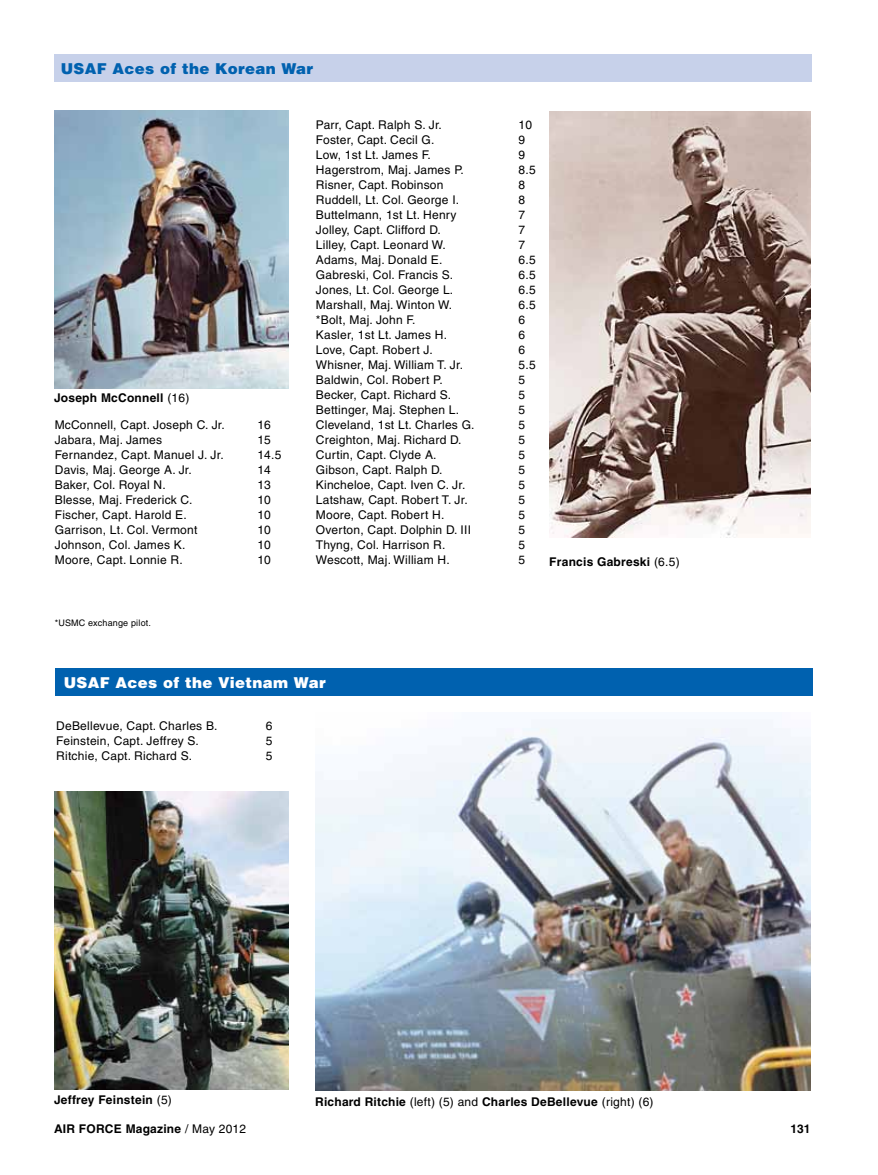
<style>
.page{position:relative;width:878px;height:1175px;background:#fff}
.page>*{position:absolute;margin:0;border:0;box-sizing:border-box;transform-origin:0 0}
.t1{font:900 15px "Helvetica";letter-spacing:.025em;color:#fff}
.t2{font:900 15px "Helvetica";letter-spacing:.025em;color:#0061af}
.t3{font:12px "Helvetica";letter-spacing:.02em;color:#000}
.t4{font:700 12px "Helvetica";letter-spacing:.02em;color:#000}
.t5{font:9px "Helvetica";letter-spacing:.02em;color:#000}
.s1{font-weight:400}
</style>
<div class="page">
<div style="left:54px;top:54px;width:757px;height:27px;background:#c7d1ea"></div>
<div style="left:56px;top:669px;width:756px;height:27px;background:#0061af"></div>
<img style="left:54px;top:111px;width:234px;height:277px">
<img style="left:549px;top:111px;width:261px;height:427px">
<img style="left:54px;top:791px;width:234px;height:298px">
<img style="left:315px;top:720px;width:495px;height:370px">
<p class="t2" style="left:61px;top:59px;width:254px">USAF Aces of the Korean War</p>
<p class="t4" style="left:54px;top:390px;width:137px">Joseph McConnell <span class="s1">(16)</span></p>
<p class="t3" style="left:55px;top:417px;width:172px">McConnell, Capt. Joseph C. Jr.</p>
<p class="t3" style="left:257px;top:417px;width:15px">16</p>
<p class="t3" style="left:55px;top:432px;width:109px">Jabara, Maj. James</p>
<p class="t3" style="left:257px;top:432px;width:15px">15</p>
<p class="t3" style="left:55px;top:447px;width:170px">Fernandez, Capt. Manuel J. Jr.</p>
<p class="t3" style="left:257px;top:447px;width:26px">14.5</p>
<p class="t3" style="left:55px;top:462px;width:139px">Davis, Maj. George A. Jr.</p>
<p class="t3" style="left:257px;top:462px;width:15px">14</p>
<p class="t3" style="left:55px;top:477px;width:112px">Baker, Col. Royal N.</p>
<p class="t3" style="left:257px;top:477px;width:15px">13</p>
<p class="t3" style="left:55px;top:492px;width:139px">Blesse, Maj. Frederick C.</p>
<p class="t3" style="left:257px;top:492px;width:15px">10</p>
<p class="t3" style="left:55px;top:507px;width:133px">Fischer, Capt. Harold E.</p>
<p class="t3" style="left:257px;top:507px;width:15px">10</p>
<p class="t3" style="left:55px;top:522px;width:144px">Garrison, Lt. Col. Vermont</p>
<p class="t3" style="left:257px;top:522px;width:15px">10</p>
<p class="t3" style="left:55px;top:537px;width:132px">Johnson, Col. James K.</p>
<p class="t3" style="left:257px;top:537px;width:15px">10</p>
<p class="t3" style="left:55px;top:552px;width:129px">Moore, Capt. Lonnie R.</p>
<p class="t3" style="left:257px;top:552px;width:15px">10</p>
<p class="t5" style="left:55px;top:618px;width:98px">*USMC exchange pilot.</p>
<p class="t3" style="left:316px;top:117px;width:127px">Parr, Capt. Ralph S. Jr.</p>
<p class="t3" style="left:518px;top:117px;width:15px">10</p>
<p class="t3" style="left:316px;top:132px;width:120px">Foster, Capt. Cecil G.</p>
<p class="t3" style="left:518px;top:132px;width:8px">9</p>
<p class="t3" style="left:316px;top:147px;width:116px">Low, 1st Lt. James F.</p>
<p class="t3" style="left:518px;top:147px;width:8px">9</p>
<p class="t3" style="left:316px;top:162px;width:149px">Hagerstrom, Maj. James P.</p>
<p class="t3" style="left:518px;top:162px;width:19px">8.5</p>
<p class="t3" style="left:316px;top:177px;width:129px">Risner, Capt. Robinson</p>
<p class="t3" style="left:518px;top:177px;width:8px">8</p>
<p class="t3" style="left:316px;top:192px;width:145px">Ruddell, Lt. Col. George I.</p>
<p class="t3" style="left:518px;top:192px;width:8px">8</p>
<p class="t3" style="left:316px;top:207px;width:142px">Buttelmann, 1st Lt. Henry</p>
<p class="t3" style="left:518px;top:207px;width:8px">7</p>
<p class="t3" style="left:316px;top:222px;width:126px">Jolley, Capt. Clifford D.</p>
<p class="t3" style="left:518px;top:222px;width:8px">7</p>
<p class="t3" style="left:316px;top:237px;width:131px">Lilley, Capt. Leonard W.</p>
<p class="t3" style="left:518px;top:237px;width:8px">7</p>
<p class="t3" style="left:316px;top:252px;width:128px">Adams, Maj. Donald E.</p>
<p class="t3" style="left:518px;top:252px;width:19px">6.5</p>
<p class="t3" style="left:316px;top:267px;width:139px">Gabreski, Col. Francis S.</p>
<p class="t3" style="left:518px;top:267px;width:19px">6.5</p>
<p class="t3" style="left:316px;top:282px;width:139px">Jones, Lt. Col. George L.</p>
<p class="t3" style="left:518px;top:282px;width:19px">6.5</p>
<p class="t3" style="left:316px;top:297px;width:138px">Marshall, Maj. Winton W.</p>
<p class="t3" style="left:518px;top:297px;width:19px">6.5</p>
<p class="t3" style="left:316px;top:312px;width:101px">*Bolt, Maj. John F.</p>
<p class="t3" style="left:518px;top:312px;width:8px">6</p>
<p class="t3" style="left:316px;top:327px;width:133px">Kasler, 1st Lt. James H.</p>
<p class="t3" style="left:518px;top:327px;width:8px">6</p>
<p class="t3" style="left:316px;top:342px;width:118px">Love, Capt. Robert J.</p>
<p class="t3" style="left:518px;top:342px;width:8px">6</p>
<p class="t3" style="left:316px;top:357px;width:149px">Whisner, Maj. William T. Jr.</p>
<p class="t3" style="left:518px;top:357px;width:19px">5.5</p>
<p class="t3" style="left:316px;top:372px;width:128px">Baldwin, Col. Robert P.</p>
<p class="t3" style="left:518px;top:372px;width:8px">5</p>
<p class="t3" style="left:316px;top:387px;width:137px">Becker, Capt. Richard S.</p>
<p class="t3" style="left:518px;top:387px;width:8px">5</p>
<p class="t3" style="left:316px;top:402px;width:145px">Bettinger, Maj. Stephen L.</p>
<p class="t3" style="left:518px;top:402px;width:8px">5</p>
<p class="t3" style="left:316px;top:417px;width:160px">Cleveland, 1st Lt. Charles G.</p>
<p class="t3" style="left:518px;top:417px;width:8px">5</p>
<p class="t3" style="left:316px;top:432px;width:147px">Creighton, Maj. Richard D.</p>
<p class="t3" style="left:518px;top:432px;width:8px">5</p>
<p class="t3" style="left:316px;top:447px;width:122px">Curtin, Capt. Clyde A.</p>
<p class="t3" style="left:518px;top:447px;width:8px">5</p>
<p class="t3" style="left:316px;top:462px;width:128px">Gibson, Capt. Ralph D.</p>
<p class="t3" style="left:518px;top:462px;width:8px">5</p>
<p class="t3" style="left:316px;top:477px;width:151px">Kincheloe, Capt. Iven C. Jr.</p>
<p class="t3" style="left:518px;top:477px;width:8px">5</p>
<p class="t3" style="left:316px;top:492px;width:153px">Latshaw, Capt. Robert T. Jr.</p>
<p class="t3" style="left:518px;top:492px;width:8px">5</p>
<p class="t3" style="left:316px;top:507px;width:130px">Moore, Capt. Robert H.</p>
<p class="t3" style="left:518px;top:507px;width:8px">5</p>
<p class="t3" style="left:316px;top:522px;width:157px">Overton, Capt. Dolphin D. III</p>
<p class="t3" style="left:518px;top:522px;width:8px">5</p>
<p class="t3" style="left:316px;top:537px;width:131px">Thyng, Col. Harrison R.</p>
<p class="t3" style="left:518px;top:537px;width:8px">5</p>
<p class="t3" style="left:316px;top:552px;width:135px">Wescott, Maj. William H.</p>
<p class="t3" style="left:518px;top:552px;width:8px">5</p>
<p class="t4" style="left:549px;top:554px;width:132px">Francis Gabreski <span class="s1">(6.5)</span></p>
<p class="t1" style="left:64px;top:672px;width:263px">USAF Aces of the Vietnam War</p>
<p class="t3" style="left:56px;top:719px;width:163px">DeBellevue, Capt. Charles B.</p>
<p class="t3" style="left:266px;top:719px;width:8px">6</p>
<p class="t3" style="left:56px;top:734px;width:144px">Feinstein, Capt. Jeffrey S.</p>
<p class="t3" style="left:266px;top:734px;width:8px">5</p>
<p class="t3" style="left:56px;top:749px;width:137px">Ritchie, Capt. Richard S.</p>
<p class="t3" style="left:266px;top:749px;width:8px">5</p>
<p class="t4" style="left:54px;top:1092px;width:119px">Jeffrey Feinstein <span class="s1">(5)</span></p>
<p class="t4" style="left:315px;top:1094px;width:340px">Richard Ritchie <span class="s1">(left) (5) and</span> Charles DeBellevue <span class="s1">(right) (6)</span></p>
<p class="t4" style="left:54px;top:1121px;width:194px">AIR FORCE Magazine <span class="s1">/ May 2012</span></p>
<p class="t4" style="left:790px;top:1121px;width:22px">131</p>
</div>
